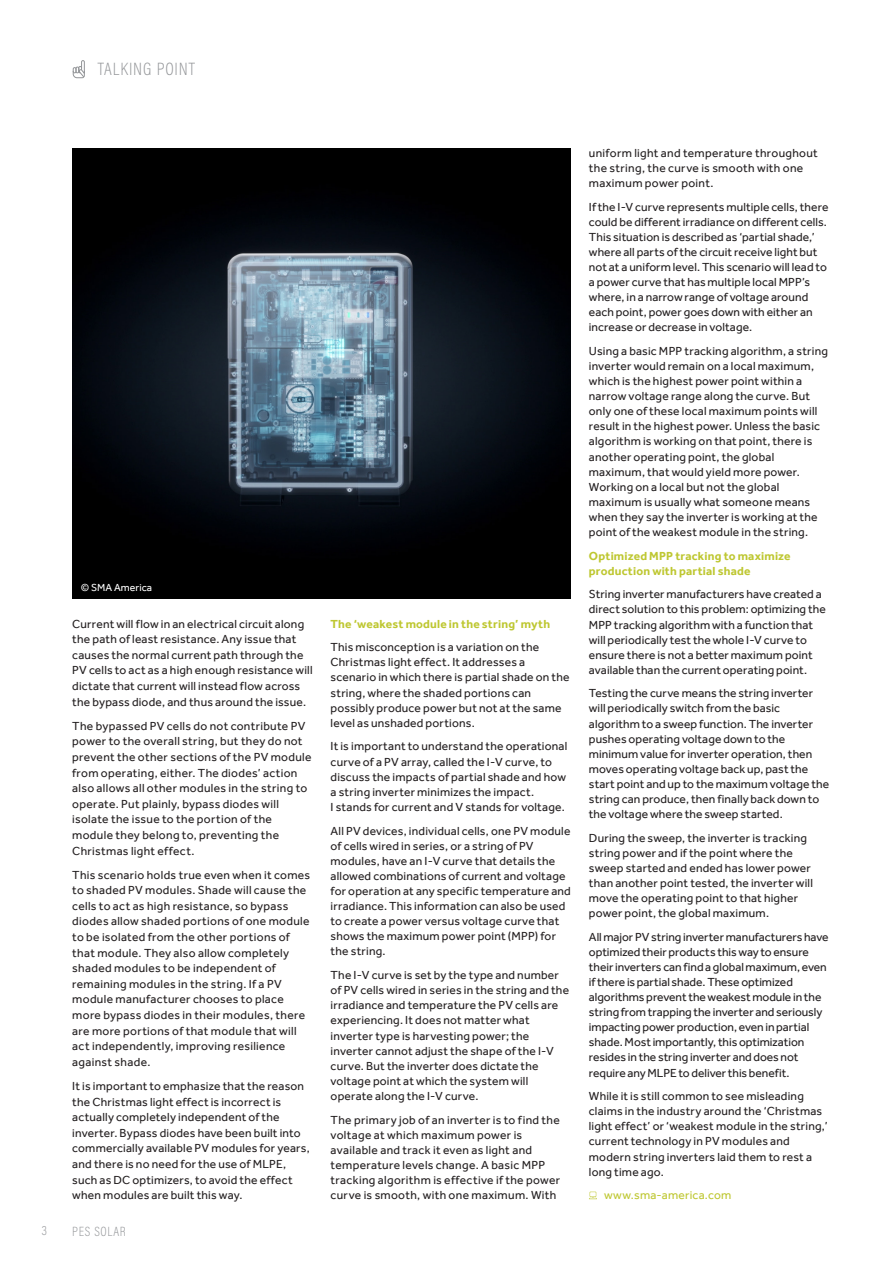
<style>
.page{position:relative;width:893px;height:1263px;background:#fff}
.page>*{position:absolute;margin:0;border:0;box-sizing:border-box;transform-origin:0 0}
.Page_head_2015{font:200 18px "Acumin Pro Cond";letter-spacing:.05em;color:#939598}
.t1{font:200 13.5px "Acumin Pro Cond";letter-spacing:.05em;color:#939598}
.Body_Copy_2015{font:12px/15.1px "Effra";letter-spacing:.015em;color:#231f20}
.Body_Copy_2015-2{font:12px/15.1px "Effra";letter-spacing:-.005em;color:#231f20}
.Body_Copy_2015-3{font:700 12px/15.1px "Effra";letter-spacing:.015em;color:#bec731}
.Body_Copy_2015-4{font:12px "Effra";letter-spacing:.015em;color:#bec731}
.CAPTIONS{font:10.5px "Effra";color:#fff}
</style>
<div class="page">
<svg style="left:73px;top:60px;width:12px;height:18px"></svg>
<svg style="left:589px;top:1192px;width:8px;height:7px"></svg>
<img style="left:72px;top:149px;width:499px;height:449px">
<p class="Page_head_2015" style="left:98px;top:58px;width:99px">TALKING POINT</p>
<p class="CAPTIONS" style="left:81px;top:581px;width:73px">© SMA America</p>
<p class="Body_Copy_2015" style="left:72px;top:616px;width:242px;line-height:15.6px">Current will flow in an electrical circuit along the path of least resistance. Any issue that causes the normal current path through the PV cells to act as a high enough resistance will dictate that current will instead flow across the bypass diode, and thus around the issue.</p>
<p class="Body_Copy_2015" style="left:72px;top:718px;width:241px;line-height:15.6px">The bypassed PV cells do not contribute PV power to the overall string, but they do not prevent the other sections of the PV module from operating, either. The diodes’ action also allows all other modules in the string to operate. Put plainly, bypass diodes will isolate the issue to the portion of the module they belong to, preventing the Christmas light effect.</p>
<p class="Body_Copy_2015" style="left:72px;top:867px;width:239px;line-height:15.6px">This scenario holds true even when it comes to shaded PV modules. Shade will cause the cells to act as high resistance, so bypass diodes allow shaded portions of one module to be isolated from the other portions of that module. They also allow completely shaded modules to be independent of remaining modules in the string. If a PV module manufacturer chooses to place more bypass diodes in their modules, there are more portions of that module that will act independently, improving resilience against shade.</p>
<p class="Body_Copy_2015" style="left:72px;top:1078px;width:239px;line-height:15.6px">It is important to emphasize that the reason the Christmas light effect is incorrect is actually completely independent of the inverter. Bypass diodes have been built into commercially available PV modules for years, and there is no need for the use of MLPE, such as DC optimizers, to avoid the effect when modules are built this way.</p>
<p class="t1" style="left:42px;top:1222px;width:7px">3</p>
<p class="t1" style="left:72px;top:1223px;width:55px">PES SOLAR</p>
<p class="Body_Copy_2015-3" style="left:331px;top:616px;width:221px">The ‘weakest module in the string’ myth</p>
<p class="Body_Copy_2015" style="left:331px;top:639px;width:241px">This misconception is a variation on the Christmas light effect. It addresses a scenario in which there is partial shade on the string, where the shaded portions can possibly produce power but not at the same level as unshaded portions.</p>
<p class="Body_Copy_2015" style="left:331px;top:739px;width:238px">It is important to understand the operational curve of a PV array, called the I-V curve, to discuss the impacts of partial shade and how a string inverter minimizes the impact.<br>I stands for current and V stands for voltage.</p>
<p class="Body_Copy_2015" style="left:331px;top:823px;width:242px">All PV devices, individual cells, one PV module of cells wired in series, or a string of PV modules, have an I-V curve that details the allowed combinations of current and voltage for operation at any specific temperature and irradiance. This information can also be used to create a power versus voltage curve that shows the maximum power point (MPP) for the string.</p>
<p class="Body_Copy_2015" style="left:331px;top:967px;width:240px">The I-V curve is set by the type and number of PV cells wired in series in the string and the irradiance and temperature the PV cells are experiencing. It does not matter what inverter type is harvesting power; the inverter cannot adjust the shape of the I-V curve. But the inverter does dictate the voltage point at which the system will operate along the I-V curve.</p>
<p class="Body_Copy_2015" style="left:331px;top:1112px;width:231px">The primary job of an inverter is to find the voltage at which maximum power is available and track it even as light and temperature levels change. A basic MPP tracking algorithm is effective if the power curve is smooth, with one maximum. With</p>
<p class="Body_Copy_2015" style="left:589px;top:145px;width:230px">uniform light and temperature throughout the string, the curve is smooth with one maximum power point.</p>
<p class="Body_Copy_2015" style="left:589px;top:199px;width:241px">If the I-V curve represents multiple cells, there could be different irradiance on different cells.<br>This situation is described as ‘partial shade,’ where all parts of the circuit receive light but not at a uniform level. This scenario will lead to a power curve that has multiple local MPP’s where, in a narrow range of voltage around each point, power goes down with either an increase or decrease in voltage.</p>
<p class="Body_Copy_2015" style="left:589px;top:343px;width:241px">Using a basic MPP tracking algorithm, a string inverter would remain on a local maximum, which is the highest power point within a narrow voltage range along the curve. But only one of these local maximum points will result in the highest power. Unless the basic algorithm is working on that point, there is another operating point, the global maximum, that would yield more power.<br>Working on a local but not the global maximum is usually what someone means when they say the inverter is working at the point of the weakest module in the string.</p>
<p class="Body_Copy_2015-3" style="left:589px;top:548px;width:203px">Optimized MPP tracking to maximize production with partial shade</p>
<p class="Body_Copy_2015" style="left:589px;top:587px;width:239px">String inverter manufacturers have created a direct solution to this problem: optimizing the MPP tracking algorithm with a function that will periodically test the whole I-V curve to ensure there is not a better maximum point available than the current operating point.</p>
<p class="Body_Copy_2015" style="left:589px;top:686px;width:242px">Testing the curve means the string inverter will periodically switch from the basic algorithm to a sweep function. The inverter pushes operating voltage down to the minimum value for inverter operation, then moves operating voltage back up, past the start point and up to the maximum voltage the string can produce, then finally back down to the voltage where the sweep started.</p>
<p class="Body_Copy_2015" style="left:589px;top:830px;width:226px">During the sweep, the inverter is tracking string power and if the point where the sweep started and ended has lower power than another point tested, the inverter will move the operating point to that higher power point, the global maximum.</p>
<p class="Body_Copy_2015-2" style="left:589px;top:929px;width:241px">All major PV string inverter manufacturers have optimized their products this way to ensure their inverters can find a global maximum, even if there is partial shade. These optimized algorithms prevent the weakest module in the string from trapping the inverter and seriously impacting power production, even in partial shade. Most importantly, this optimization resides in the string inverter and does not require any MLPE to deliver this benefit.</p>
<p class="Body_Copy_2015" style="left:589px;top:1088px;width:240px">While it is still common to see misleading claims in the industry around the ‘Christmas light effect’ or ‘weakest module in the string,’ current technology in PV modules and modern string inverters laid them to rest a long time ago.</p>
<p class="Body_Copy_2015-4" style="left:604px;top:1188px;width:129px">www.sma-america.com</p>
</div>
